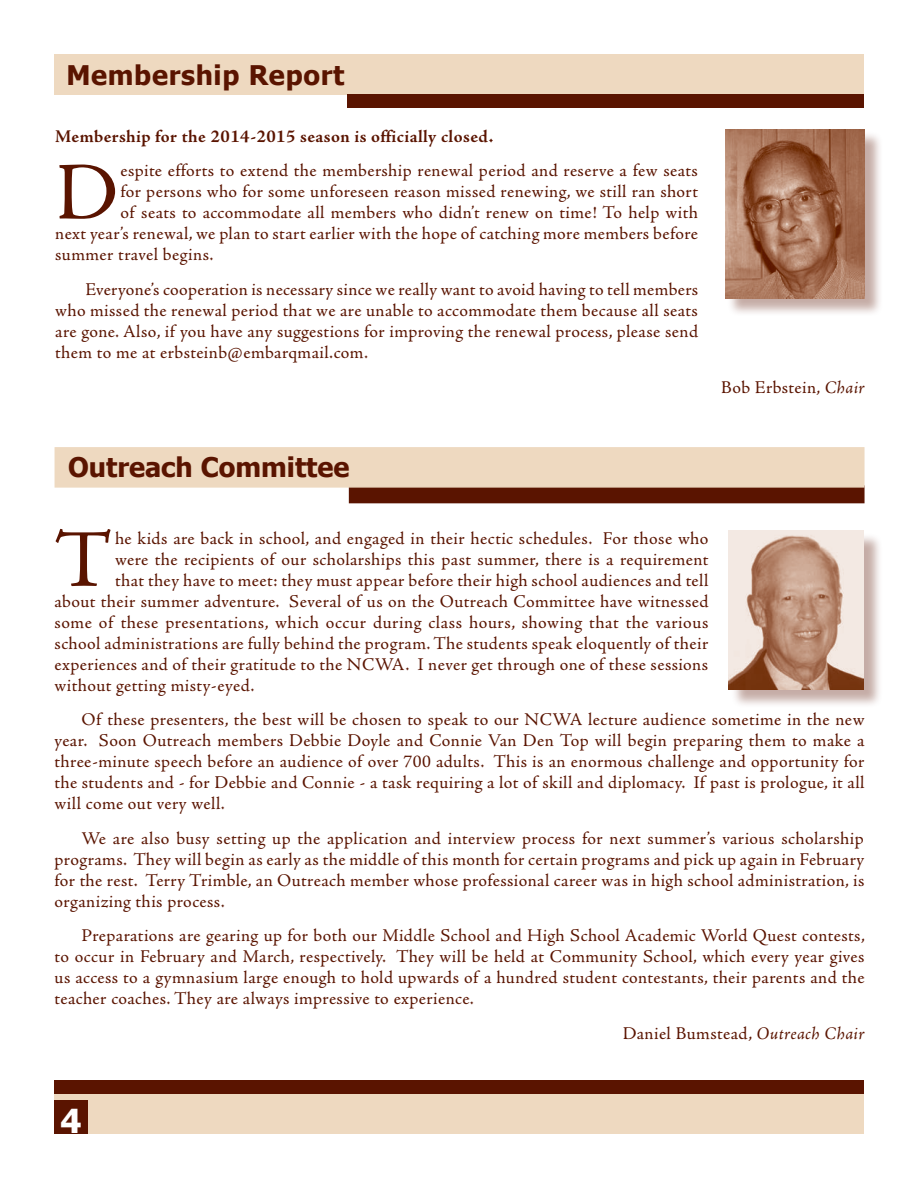
<style>
.page{position:relative;width:918px;height:1188px;background:#fff}
.page>*{position:absolute;margin:0;border:0;box-sizing:border-box;transform-origin:0 0}
.t1{font:82.2px "Adobe Jenson Pro";color:#5a1400}
.t2{font:700 33px "Tahoma";color:#fff}
.t3{font:700 27px "Tahoma";color:#5a1400}
.t4{font:700 27px "Tahoma";letter-spacing:.025em;color:#5a1400}
.t5{font:18px/21px "Adobe Jenson Pro";letter-spacing:.02em;color:#5a1400;text-align:justify}
.t6{font:700 18px "Adobe Jenson Pro";letter-spacing:.02em;color:#5a1400}
.s1{font-style:italic}
</style>
<div class="page">
<div style="left:54px;top:1094px;width:810px;height:40px;background:#eed9c0"></div>
<div style="left:54px;top:1100px;width:34px;height:34px;background:#5a1400"></div>
<div style="left:54px;top:1080px;width:810px;height:14px;background:#5a1400"></div>
<div style="left:54px;top:54px;width:810px;height:40px;background:#eed9c0"></div>
<div style="left:347px;top:94px;width:517px;height:14px;background:#5a1400"></div>
<div style="left:727px;top:131px;width:157px;height:186px;background:#5a1400;opacity:.35"></div>
<img style="left:725px;top:129px;width:140px;height:169px">
<div style="left:731px;top:533px;width:152px;height:176px;background:#5a1400;opacity:.35"></div>
<img style="left:729px;top:531px;width:135px;height:159px">
<div style="left:349px;top:485px;width:516px;height:18px;background:#5a1400"></div>
<div style="left:55px;top:447px;width:810px;height:41px;background:#eed9c0;border:2px solid #eed9c0"></div>
<h3 class="t4" style="left:66px;top:56px;width:279px">Membership Report</h3>
<p class="t6" style="left:55px;top:126px;width:440px">Membership for the 2014-2015 season is officially closed.</p>
<h1 class="t1" style="left:55px;top:146px;width:65px">D</h1>
<p class="t5" style="left:121px;top:161px;width:579px">espite efforts to extend the membership renewal period and reserve a few seats</p>
<p class="t5" style="left:121px;top:182px;width:579px">for persons who for some unforeseen reason missed renewing, we still ran short</p>
<p class="t5" style="left:121px;top:203px;width:579px">of seats to accommodate all members who didn’t renew on time! To help with</p>
<p class="t5" style="left:55px;top:224px;width:644px">next year’s renewal, we plan to start earlier with the hope of catching more members before</p>
<p class="t5" style="left:55px;top:245px;width:160px">summer travel begins.</p>
<p class="t5" style="left:55px;top:279px;width:645px;text-indent:30px">Everyone’s cooperation is necessary since we really want to avoid having to tell members who missed the renewal period that we are unable to accommodate them because all seats are gone. Also, if you have any suggestions for improving the renewal process, please send them to me at erbsteinb@embarqmail.com.</p>
<p class="t5" style="left:721px;top:377px;width:145px">Bob Erbstein, <span class="s1">Chair</span></p>
<h3 class="t3" style="left:68px;top:448px;width:283px">Outreach Committee</h3>
<h1 class="t1" style="left:55px;top:513px;width:60px">T</h1>
<p class="t5" style="left:115px;top:528px;width:595px">he kids are back in school, and engaged in their hectic schedules. For those who</p>
<p class="t5" style="left:115px;top:549px;width:595px">were the recipients of our scholarships this past summer, there is a requirement</p>
<p class="t5" style="left:115px;top:570px;width:595px">that they have to meet: they must appear before their high school audiences and tell</p>
<p class="t5" style="left:55px;top:591px;width:655px">about their summer adventure. Several of us on the Outreach Committee have witnessed</p>
<p class="t5" style="left:55px;top:612px;width:655px">some of these presentations, which occur during class hours, showing that the various</p>
<p class="t5" style="left:55px;top:633px;width:655px">school administrations are fully behind the program. The students speak eloquently of their</p>
<p class="t5" style="left:55px;top:654px;width:655px">experiences and of their gratitude to the NCWA. I never get through one of these sessions</p>
<p class="t5" style="left:55px;top:675px;width:202px">without getting misty-eyed.</p>
<p class="t5" style="left:55px;top:709px;width:812px;text-indent:27px">Of these presenters, the best will be chosen to speak to our NCWA lecture audience sometime in the new year. Soon Outreach members Debbie Doyle and Connie Van Den Top will begin preparing them to make a three-minute speech before an audience of over 700 adults. This is an enormous challenge and opportunity for the students and - for Debbie and Connie - a task requiring a lot of skill and diplomacy. If past is prologue, it all will come out very well.</p>
<p class="t5" style="left:55px;top:828px;width:811px;text-indent:27px">We are also busy setting up the application and interview process for next summer’s various scholarship programs. They will begin as early as the middle of this month for certain programs and pick up again in February for the rest. Terry Trimble, an Outreach member whose professional career was in high school administration, is organizing this process.</p>
<p class="t5" style="left:55px;top:926px;width:812px;text-indent:27px">Preparations are gearing up for both our Middle School and High School Academic World Quest contests, to occur in February and March, respectively. They will be held at Community School, which every year gives us access to a gymnasium large enough to hold upwards of a hundred student contestants, their parents and the teacher coaches. They are always impressive to experience.</p>
<p class="t5" style="left:623px;top:1023px;width:243px">Daniel Bumstead, <span class="s1">Outreach Chair</span></p>
<h2 class="t2" style="left:60px;top:1098px;width:23px">4</h2>
</div>
